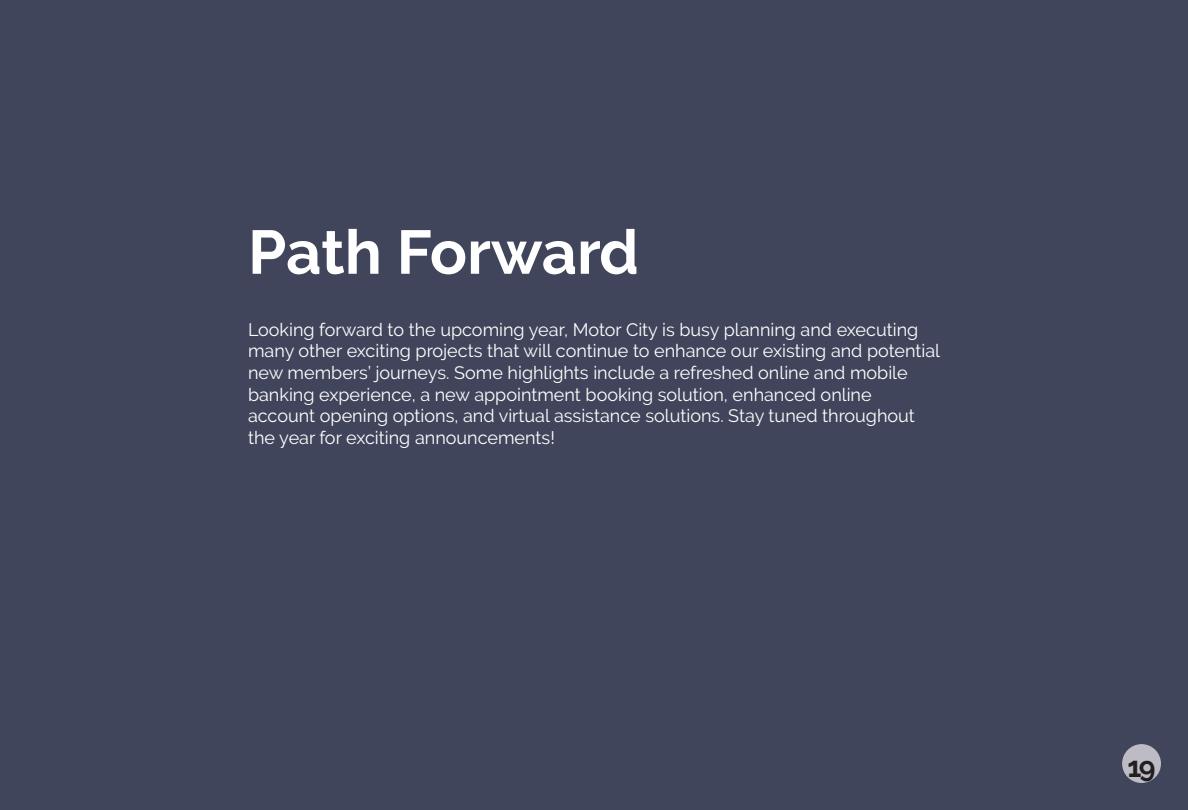
<style>
.page{position:relative;width:1188px;height:810px;background:#fff}
.page>*{position:absolute;margin:0;border:0;box-sizing:border-box;transform-origin:0 0}
.t1{font:700 61.5px "Raleway";letter-spacing:-.005em;color:#fff}
.t2{font:700 28.5px "Raleway";color:#231f20}
.t3{font:18px/21.6px "Raleway";color:#fff}
</style>
<div class="page">
<div style="left:1px;top:0;width:1187px;height:810px;background:#40455b"></div>
<div style="left:1122px;top:744px;width:39px;height:39px;background:#bdbcc4;border-radius:50%"></div>
<p class="t1" style="left:248px;top:217px;width:392px">Path Forward</p>
<p class="t3" style="left:248px;top:319px;width:694px">Looking forward to the upcoming year, Motor City is busy planning and executing many other exciting projects that will continue to enhance our existing and potential new members’ journeys. Some highlights include a refreshed online and mobile banking experience, a new appointment booking solution, enhanced online account opening options, and virtual assistance solutions. Stay tuned throughout the year for exciting announcements!</p>
<p class="t2" style="left:1128px;top:751px;width:30px">19</p>
</div>
